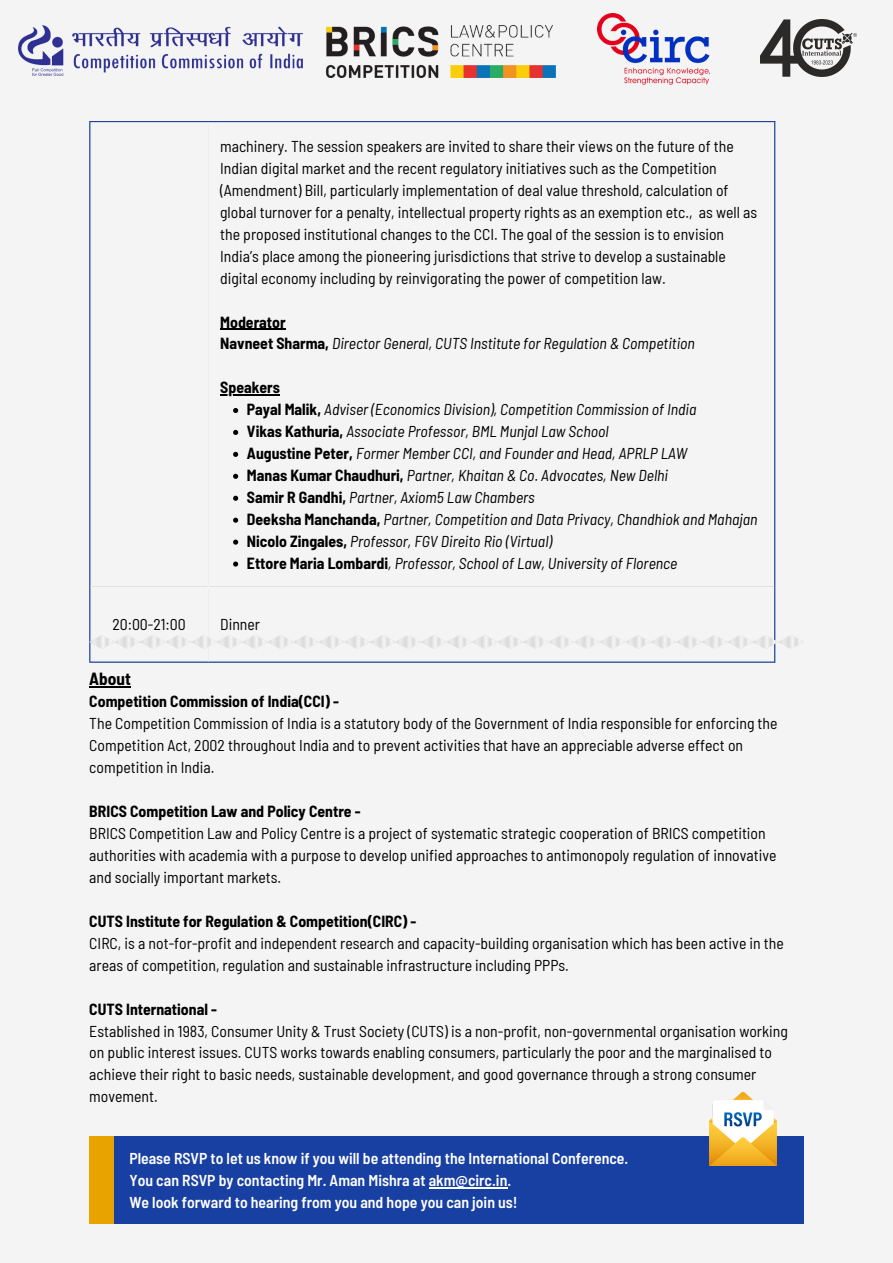
<style>
.page{position:relative;width:893px;height:1263px;background:#f4f4f4}
.page>*{position:absolute;margin:0;border:0;box-sizing:border-box;transform-origin:0 0}
.t1{font:700 semi-condensed 17.25px "Barlow";color:#000}
.t2{font:semi-condensed 15.75px/21.9px "Barlow";color:#000}
.t3{font:italic semi-condensed 15.75px "Barlow";color:#000}
.t4{font:600 semi-condensed 15.75px "Barlow";color:#fff}
.t5{font:700 semi-condensed 15.75px "Barlow";color:#000}
.s1{font-weight:700;font-style:normal}
</style>
<div class="page">
<svg style="left:233px;top:408px;width:5px;height:5px"></svg>
<svg style="left:233px;top:430px;width:5px;height:5px"></svg>
<svg style="left:233px;top:452px;width:5px;height:5px"></svg>
<svg style="left:233px;top:474px;width:5px;height:5px"></svg>
<svg style="left:233px;top:496px;width:5px;height:5px"></svg>
<svg style="left:233px;top:518px;width:5px;height:5px"></svg>
<svg style="left:233px;top:540px;width:5px;height:5px"></svg>
<svg style="left:233px;top:561px;width:5px;height:6px"></svg>
<hr style="left:220px;top:329px;width:66px;height:1px;background:#000">
<hr style="left:220px;top:394px;width:60px;height:2px;background:#000">
<hr style="left:89px;top:122px;width:1px;height:539px;background:#183fa2">
<hr style="left:774px;top:122px;width:1px;height:539px;background:#183fa2">
<hr style="left:89px;top:121px;width:686px;height:1px;background:#183fa2">
<hr style="left:89px;top:661px;width:686px;height:2px;background:#183fa2">
<img style="left:598px;top:14px;width:111px;height:70px">
<img style="left:760px;top:20px;width:96px;height:56px">
<img style="left:19px;top:25px;width:283px;height:51px">
<img style="left:327px;top:25px;width:229px;height:53px">
<img style="left:89px;top:636px;width:715px;height:12px">
<hr style="left:89px;top:686px;width:42px;height:2px;background:#000">
<div style="left:104px;top:1136px;width:700px;height:88px;background:#183fa2"></div>
<div style="left:89px;top:1136px;width:25px;height:88px;background:#e9a300"></div>
<img style="left:710px;top:1093px;width:67px;height:72px">
<hr style="left:429px;top:1187px;width:78px;height:1px;background:#fff">
<p class="t2" style="left:220px;top:135px;width:538px">machinery. The session speakers are invited to share their views on the future of the Indian digital market and the recent regulatory initiatives such as the Competition (Amendment) Bill, particularly implementation of deal value threshold, calculation of global turnover for a penalty, intellectual property rights as an exemption etc., as well as the proposed institutional changes to the CCI. The goal of the session is to envision India’s place among the pioneering jurisdictions that strive to develop a sustainable digital economy including by reinvigorating the power of competition law.</p>
<p class="t5" style="left:220px;top:312px;width:67px">Moderator</p>
<p class="t3" style="left:220px;top:334px;width:476px"><span class="s1">Navneet Sharma,</span> Director General, CUTS Institute for Regulation &amp; Competition</p>
<p class="t5" style="left:220px;top:378px;width:61px">Speakers</p>
<p class="t3" style="left:247px;top:399px;width:451px"><span class="s1">Payal Malik,</span> Adviser (Economics Division), Competition Commission of India</p>
<p class="t3" style="left:247px;top:421px;width:363px"><span class="s1">Vikas Kathuria,</span> Associate Professor, BML Munjal Law School</p>
<p class="t3" style="left:247px;top:443px;width:442px"><span class="s1">Augustine Peter,</span> Former Member CCI, and Founder and Head, APRLP LAW</p>
<p class="t3" style="left:247px;top:465px;width:423px"><span class="s1">Manas Kumar Chaudhuri,</span> Partner, Khaitan &amp; Co. Advocates, New Delhi</p>
<p class="t3" style="left:247px;top:487px;width:289px"><span class="s1">Samir R Gandhi,</span> Partner, Axiom5 Law Chambers</p>
<p class="t3" style="left:247px;top:509px;width:512px"><span class="s1">Deeksha Manchanda,</span> Partner, Competition and Data Privacy, Chandhiok and Mahajan</p>
<p class="t3" style="left:247px;top:531px;width:307px"><span class="s1">Nicolo Zingales,</span> Professor, FGV Direito Rio (Virtual)</p>
<p class="t3" style="left:247px;top:553px;width:432px"><span class="s1">Ettore Maria Lombardi</span>, Professor, School of Law, University of Florence</p>
<p class="t2" style="left:112px;top:613px;width:75px">20:00-21:00</p>
<p class="t2" style="left:220px;top:613px;width:41px">Dinner</p>
<p class="t1" style="left:89px;top:668px;width:43px">About</p>
<p class="t5" style="left:89px;top:692px;width:251px">Competition Commission of India(CCI) -</p>
<p class="t2" style="left:89px;top:712px;width:690px">The Competition Commission of India is a statutory body of the Government of India responsible for enforcing the<br>Competition Act, 2002 throughout India and to prevent activities that have an appreciable adverse effect on competition in India.</p>
<p class="t5" style="left:89px;top:801px;width:273px">BRICS Competition Law and Policy Centre -</p>
<p class="t2" style="left:89px;top:822px;width:689px">BRICS Competition Law and Policy Centre is a project of systematic strategic cooperation of BRICS competition authorities with academia with a purpose to develop unified approaches to antimonopoly regulation of innovative and socially important markets.</p>
<p class="t5" style="left:89px;top:911px;width:328px">CUTS Institute for Regulation &amp; Competition(CIRC) -</p>
<p class="t2" style="left:89px;top:931px;width:696px">CIRC, is a not-for-profit and independent research and capacity-building organisation which has been active in the areas of competition, regulation and sustainable infrastructure including PPPs.</p>
<p class="t5" style="left:89px;top:999px;width:129px">CUTS International -</p>
<p class="t2" style="left:89px;top:1019px;width:700px">Established in 1983, Consumer Unity &amp; Trust Society (CUTS) is a non-profit, non-governmental organisation working on public interest issues. CUTS works towards enabling consumers, particularly the poor and the marginalised to achieve their right to basic needs, sustainable development, and good governance through a strong consumer movement.</p>
<p class="t4" style="left:129px;top:1148px;width:500px">Please RSVP to let us know if you will be attending the International Conference.</p>
<p class="t4" style="left:129px;top:1170px;width:383px">You can RSVP by contacting Mr. Aman Mishra at akm@circ.in.</p>
<p class="t4" style="left:129px;top:1192px;width:390px">We look forward to hearing from you and hope you can join us!</p>
</div>
